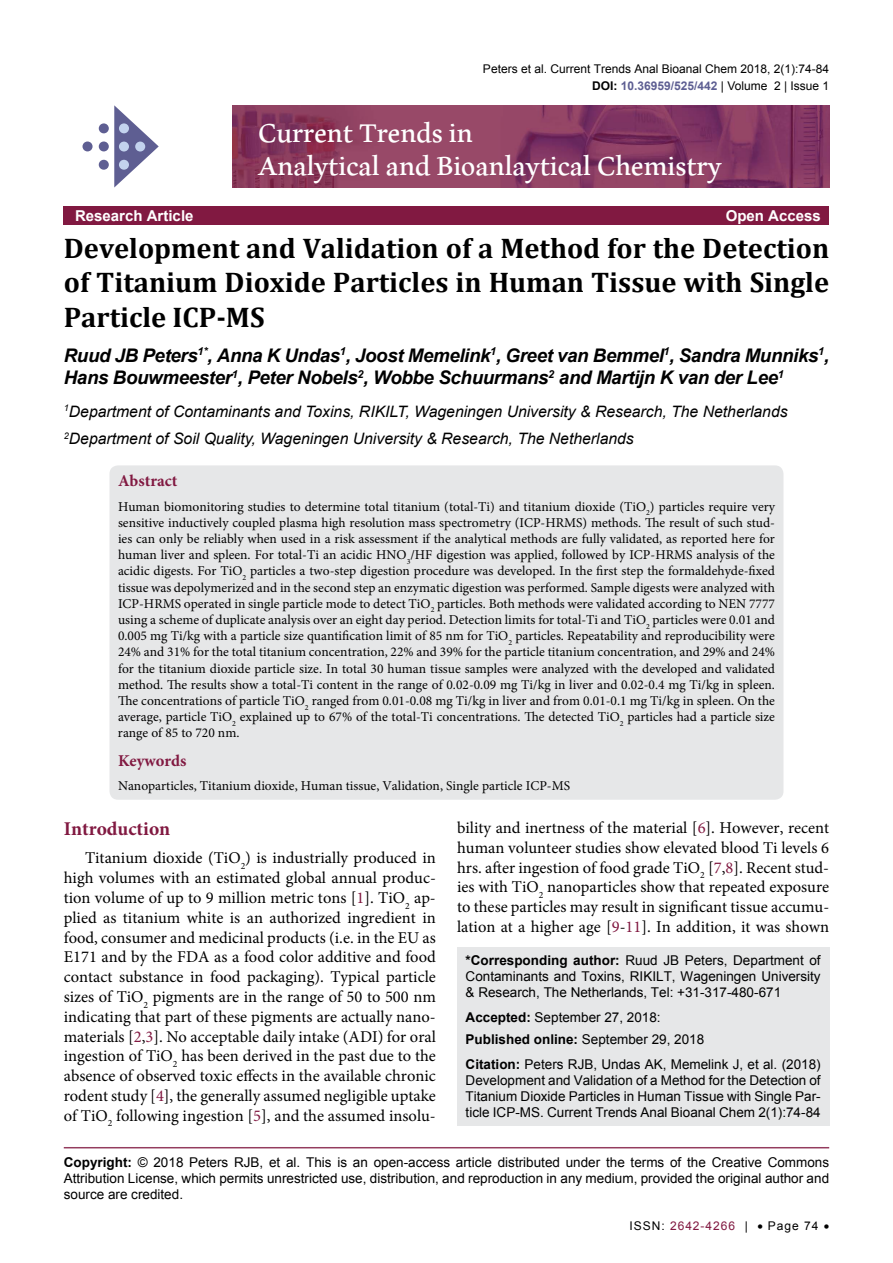
<style>
.page{position:relative;width:893px;height:1263px;background:#fff}
.page>*{position:absolute;margin:0;border:0;box-sizing:border-box;transform-origin:0 0}
.t1{font:45px/33px "Aldhabi";color:#fff}
.t2{font:700 28.5px/34.2px "Cambria";color:#000;text-align:justify}
.t3{font:700 19.5px "Minion Pro";color:#811941}
.t4{font:italic 700 18.75px/22.5px "Arial";letter-spacing:-.02em;color:#000}
.t5{font:16.5px/19.8px "Minion Pro";color:#000;text-align:justify}
.t6{font:700 16.5px "Minion Pro";color:#811941}
.t7{font:italic 15.75px/27.5px "Arial";color:#000}
.t8{font:700 15px "Arial";color:#fff}
.t9{font:13.5px/16.2px "Minion Pro";color:#000;text-align:justify}
.t10{font:13.5px/16.2px "Arial";color:#000;text-align:justify}
.t11{font:12px "Arial";color:#000}
.t12{font:700 12px "Arial";color:#5e5f93}
.t13{font:12px "Arial";letter-spacing:.08em;color:#811941}
.s1{color:#000}
.s2{font-weight:400;color:#000}
.s3{color:#811941}
.s4{font-weight:700}
</style>
<div class="page">
<hr style="left:64px;top:1147px;width:765px;height:1px;background:#811941">
<div style="left:64px;top:207px;width:765px;height:18px;background:#811941"></div>
<img style="left:233px;top:106px;width:596px;height:82px">
<div style="left:457px;top:947px;width:372px;height:179px;background:#e6e7e8"></div>
<svg style="left:114px;top:105px;width:45px;height:83px"></svg>
<div style="left:99px;top:123px;width:10px;height:10px;background:#5e5e92;border-radius:50%"></div>
<div style="left:83px;top:141px;width:10px;height:10px;background:#5e5e92;border-radius:50%"></div>
<div style="left:99px;top:141px;width:10px;height:10px;background:#5e5e92;border-radius:50%"></div>
<div style="left:119px;top:142px;width:10px;height:9px;background:#c3d3ee;border-radius:50%"></div>
<div style="left:135px;top:142px;width:10px;height:9px;background:#c3d3ee;border-radius:50%"></div>
<div style="left:119px;top:160px;width:10px;height:10px;background:#c3d3ee;border-radius:50%"></div>
<div style="left:119px;top:123px;width:10px;height:10px;background:#c3d3ee;border-radius:50%"></div>
<div style="left:99px;top:160px;width:10px;height:10px;background:#5e5e92;border-radius:50%"></div>
<div style="left:109px;top:465px;width:674px;height:335px;background:#e6e7e8;border-radius:9px"></div>
<p class="t11" style="left:483px;top:60px;width:348px">Peters et al. Current Trends Anal Bioanal Chem 2018, 2(1):74-84</p>
<p class="t12" style="left:592px;top:78px;width:239px"><span class="s1">DOI:</span> 10.36959/525/442 <span class="s2">| Volume 2 | Issue 1</span></p>
<h1 class="t1" style="left:258px;top:113px;width:465px">Current Trends in<br>Analytical and Bioanlaytical Chemistry</h1>
<p class="t8" style="left:75px;top:206px;width:120px">Research Article</p>
<p class="t8" style="left:726px;top:206px;width:97px">Open Access</p>
<h2 class="t2" style="left:64px;top:230px;width:767px">Development and Validation of a Method for the Detection of Titanium Dioxide Particles in Human Tissue with Single Particle ICP-MS</h2>
<h3 class="t4" style="left:64px;top:344px;width:767px">Ruud JB Peters<sup>1*</sup>, Anna K Undas<sup>1</sup>, Joost Memelink<sup>1</sup>, Greet van Bemmel<sup>1</sup>, Sandra Munniks<sup>1</sup>,<br>Hans Bouwmeester<sup>1</sup>, Peter Nobels<sup>2</sup>, Wobbe Schuurmans<sup>2</sup> and Martijn K van der Lee<sup>1</sup></h3>
<p class="t7" style="left:64px;top:398px;width:725px"><sup>1</sup>Department of Contaminants and Toxins, RIKILT, Wageningen University &amp; Research, The Netherlands<br><sup>2</sup>Department of Soil Quality, Wageningen University &amp; Research, The Netherlands</p>
<p class="t6" style="left:118px;top:469px;width:61px">Abstract</p>
<p class="t9" style="left:118px;top:498px;width:659px">Human biomonitoring studies to determine total titanium (total-Ti) and titanium dioxide (TiO<sub>2</sub>) particles require very sensitive inductively coupled plasma high resolution mass spectrometry (ICP-HRMS) methods. The result of such stud&shy;ies can only be reliably when used in a risk assessment if the analytical methods are fully validated, as reported here for human liver and spleen. For total-Ti an acidic HNO<sub>3</sub>/HF digestion was applied, followed by ICP-HRMS analysis of the acidic digests. For TiO<sub>2</sub> particles a two-step digestion procedure was developed. In the first step the formaldehyde-fixed tissue was depolymerized and in the second step an enzymatic digestion was performed. Sample digests were analyzed with ICP-HRMS operated in single particle mode to detect TiO<sub>2</sub> particles. Both methods were validated according to NEN 7777 using a scheme of duplicate analysis over an eight day period. Detection limits for total-Ti and TiO<sub>2</sub> particles were 0.01 and 0.005 mg Ti/kg with a particle size quantification limit of 85 nm for TiO<sub>2</sub> particles. Repeatability and reproducibility were 24% and 31% for the total titanium concentration, 22% and 39% for the particle titanium concentration, and 29% and 24% for the titanium dioxide particle size. In total 30 human tissue samples were analyzed with the developed and validated method. The results show a total-Ti content in the range of 0.02-0.09 mg Ti/kg in liver and 0.02-0.4 mg Ti/kg in spleen.<br>The concentrations of particle TiO<sub>2</sub> ranged from 0.01-0.08 mg Ti/kg in liver and from 0.01-0.1 mg Ti/kg in spleen. On the average, particle TiO<sub>2</sub> explained up to 67% of the total-Ti concentrations. The detected TiO<sub>2</sub> particles had a particle size range of 85 to 720 nm.</p>
<p class="t6" style="left:118px;top:749px;width:70px">Keywords</p>
<p class="t9" style="left:118px;top:778px;width:454px">Nanoparticles, Titanium dioxide, Human tissue, Validation, Single particle ICP-MS</p>
<h3 class="t3" style="left:64px;top:815px;width:108px">Introduction</h3>
<p class="t5" style="left:64px;top:848px;width:374px;text-indent:21px">Titanium dioxide (TiO<sub>2</sub>) is industrially produced in high volumes with an estimated global annual produc&shy;tion volume of up to 9 million metric tons [<span class="s3">1</span>]. TiO<sub>2</sub> ap&shy;plied as titanium white is an authorized ingredient in food, consumer and medicinal products (i.e. in the EU as E171 and by the FDA as a food color additive and food contact substance in food packaging). Typical particle sizes of TiO<sub>2</sub> pigments are in the range of 50 to 500 nm indicating that part of these pigments are actually nano&shy;materials [<span class="s3">2</span>,<span class="s3">3</span>]. No acceptable daily intake (ADI) for oral ingestion of TiO<sub>2</sub> has been derived in the past due to the absence of observed toxic effects in the available chronic rodent study [<span class="s3">4</span>], the generally assumed negligible uptake of TiO<sub>2</sub> following ingestion [<span class="s3">5</span>], and the assumed insolu-</p>
<p class="t5" style="left:457px;top:818px;width:374px">bility and inertness of the material [<span class="s3">6</span>]. However, recent human volunteer studies show elevated blood Ti levels 6 hrs. after ingestion of food grade TiO<sub>2</sub> [<span class="s3">7</span>,<span class="s3">8</span>]. Recent stud&shy;ies with TiO<sub>2</sub> nanoparticles show that repeated exposure to these particles may result in significant tissue accumu&shy;lation at a higher age [<span class="s3">9</span>-<span class="s3">11</span>]. In addition, it was shown</p>
<p class="t10" style="left:466px;top:952px;width:357px"><span class="s4">*Corresponding author:</span> Ruud JB Peters, Department of Contaminants and Toxins, RIKILT, Wageningen University &amp; Research, The Netherlands, Tel: +31-317-480-671</p>
<p class="t10" style="left:466px;top:1007px;width:240px;line-height:21.8px"><span class="s4">Accepted:</span> September 27, 2018:<br><span class="s4">Published online:</span> September 29, 2018</p>
<p class="t10" style="left:466px;top:1056px;width:357px"><span class="s4">Citation:</span> Peters RJB, Undas AK, Memelink J, et al. (2018)<br>Development and Validation of a Method for the Detection of Titanium Dioxide Particles in Human Tissue with Single Par&shy;ticle ICP-MS. Current Trends Anal Bioanal Chem 2(1):74-84</p>
<p class="t10" style="left:64px;top:1154px;width:767px"><span class="s4">Copyright:</span> © 2018 Peters RJB, et al. This is an open-access article distributed under the terms of the Creative Commons Attribution License, which permits unrestricted use, distribution, and reproduction in any medium, provided the original author and source are credited.</p>
<p class="t13" style="left:630px;top:1217px;width:120px"><span class="s1">ISSN:</span> 2642-4266 <span class="s1">|</span></p>
<p class="t11" style="left:757px;top:1218px;width:73px">• Page 74 •</p>
</div>
